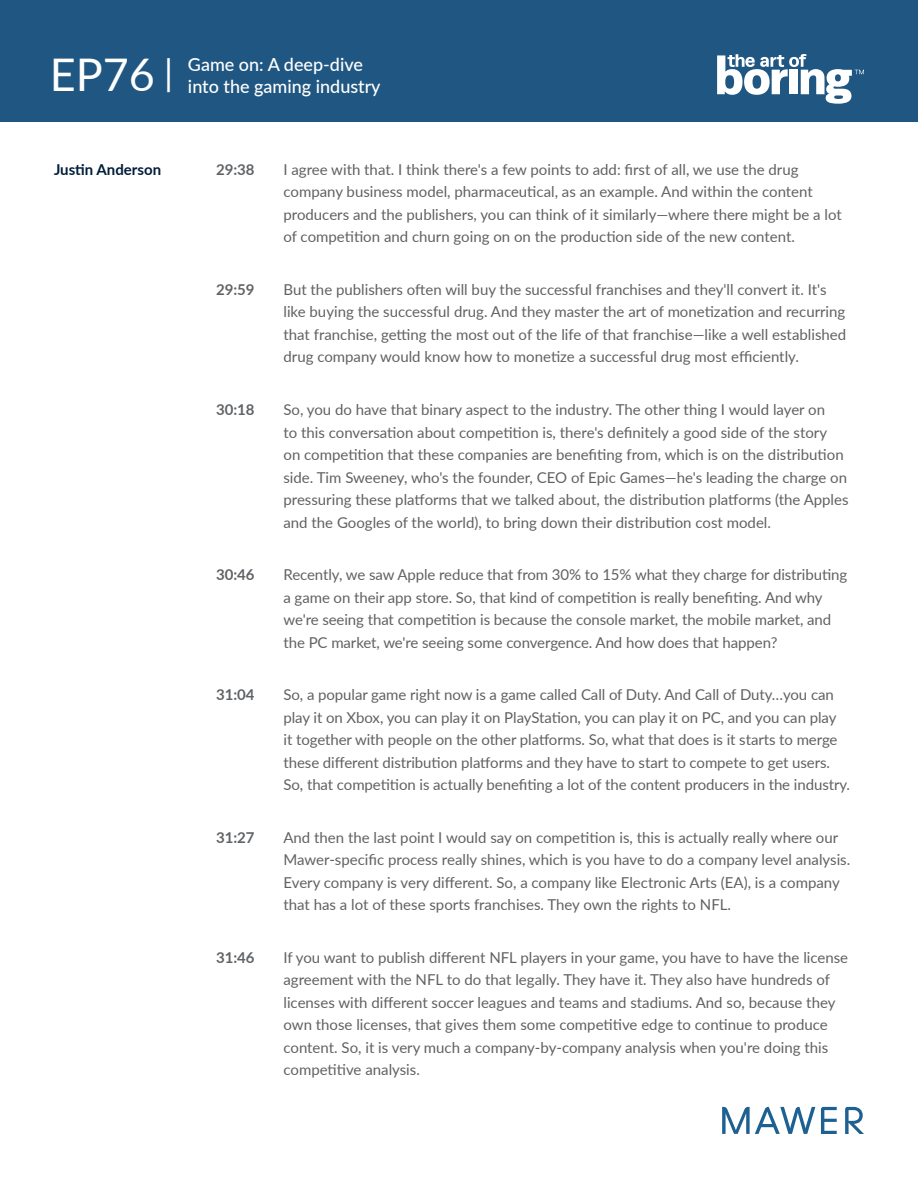
<style>
.page{position:relative;width:918px;height:1188px;background:#fff}
.page>*{position:absolute;margin:0;border:0;box-sizing:border-box;transform-origin:0 0}
.t1{font:500 18px/21.6px "Lato";color:#fff}
.t2{font:15px/22.5px "Lato";color:#616163}
.t3{font:700 15px "Lato";color:#606366}
.t4{font:700 15px "Lato";color:#001d38}
.s1{font-weight:400;font-size:45px}
.s2{font-weight:400;font-size:36px}
</style>
<div class="page">
<div style="left:0;top:0;width:918px;height:122px;background:#205782"></div>
<svg style="left:717px;top:54px;width:147px;height:50px"></svg>
<svg style="left:845px;top:1107px;width:19px;height:27px"></svg>
<svg style="left:821px;top:1107px;width:16px;height:27px"></svg>
<svg style="left:722px;top:1107px;width:93px;height:27px"></svg>
<p class="t1" style="left:188px;top:53px;width:194px;text-indent:-138px"><span class="s1">EP76</span> <span class="s2">|</span> Game on: A deep-dive into the gaming industry</p>
<p class="t4" style="left:54px;top:158px;width:109px">Justin Anderson</p>
<p class="t3" style="left:216px;top:158px;width:40px">29:38</p>
<p class="t2" style="left:284px;top:158px;width:560px">I agree with that. I think there's a few points to add: first of all, we use the drug company business model, pharmaceutical, as an example. And within the content producers and the publishers, you can think of it similarly—where there might be a lot of competition and churn going on on the production side of the new content.</p>
<p class="t3" style="left:216px;top:278px;width:40px">29:59</p>
<p class="t2" style="left:284px;top:278px;width:564px">But the publishers often will buy the successful franchises and they'll convert it. It's like buying the successful drug. And they master the art of monetization and recurring that franchise, getting the most out of the life of that franchise—like a well established drug company would know how to monetize a successful drug most efficiently.</p>
<p class="t3" style="left:216px;top:399px;width:40px">30:18</p>
<p class="t2" style="left:284px;top:398px;width:567px">So, you do have that binary aspect to the industry. The other thing I would layer on<br>to this conversation about competition is, there's definitely a good side of the story<br>on competition that these companies are benefiting from, which is on the distribution side. Tim Sweeney, who's the founder, CEO of Epic Games—he's leading the charge on pressuring these platforms that we talked about, the distribution platforms (the Apples and the Googles of the world), to bring down their distribution cost model.</p>
<p class="t3" style="left:216px;top:564px;width:40px">30:46</p>
<p class="t2" style="left:284px;top:563px;width:565px">Recently, we saw Apple reduce that from 30% to 15% what they charge for distributing a game on their app store. So, that kind of competition is really benefiting. And why we're seeing that competition is because the console market, the mobile market, and the PC market, we're seeing some convergence. And how does that happen?</p>
<p class="t3" style="left:216px;top:684px;width:40px">31:04</p>
<p class="t2" style="left:284px;top:683px;width:568px">So, a popular game right now is a game called Call of Duty. And Call of Duty…you can play it on Xbox, you can play it on PlayStation, you can play it on PC, and you can play<br>it together with people on the other platforms. So, what that does is it starts to merge these different distribution platforms and they have to start to compete to get users.<br>So, that competition is actually benefiting a lot of the content producers in the industry.</p>
<p class="t3" style="left:216px;top:826px;width:40px">31:27</p>
<p class="t2" style="left:284px;top:825px;width:568px">And then the last point I would say on competition is, this is actually really where our Mawer-specific process really shines, which is you have to do a company level analysis.<br>Every company is very different. So, a company like Electronic Arts (EA), is a company that has a lot of these sports franchises. They own the rights to NFL.</p>
<p class="t3" style="left:216px;top:946px;width:40px">31:46</p>
<p class="t2" style="left:284px;top:946px;width:566px">If you want to publish different NFL players in your game, you have to have the license agreement with the NFL to do that legally. They have it. They also have hundreds of licenses with different soccer leagues and teams and stadiums. And so, because they own those licenses, that gives them some competitive edge to continue to produce content. So, it is very much a company-by-company analysis when you're doing this competitive analysis.</p>
</div>
